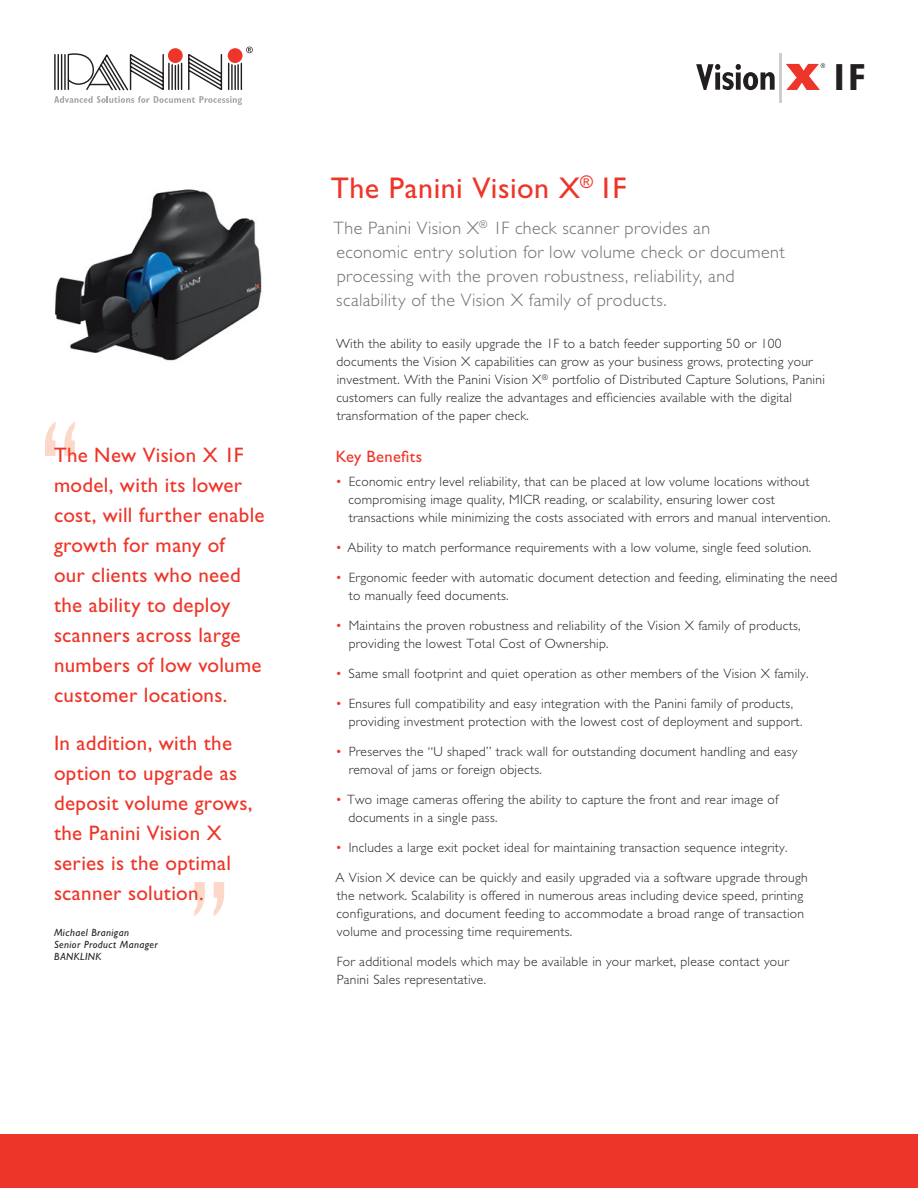
<style>
.page{position:relative;width:918px;height:1188px;background:#fff}
.page>*{position:absolute;margin:0;border:0;box-sizing:border-box;transform-origin:0 0}
.t1{font:700 condensed 37.95px "Gill Sans";color:#231f20}
.t2{font:30px "Gill Sans";letter-spacing:.015em;color:#ee3529}
.t3{font:21px/30px "Gill Sans";letter-spacing:.015em;color:#ee3529}
.t4{font:300 18px/24px "Gill Sans";letter-spacing:.02em;color:#6c6d70}
.t5{font:16.5px "Gill Sans";letter-spacing:.02em;color:#ee3529}
.t6{font:300 13.5px/18px "Gill Sans";letter-spacing:.02em;color:#231f20}
.t7{font:italic 10.5px/12px "Gill Sans";letter-spacing:.04em;color:#231f20}
.s1{color:#ee3529}
</style>
<div class="page">
<div style="left:0;top:1134px;width:918px;height:54px;background:#ee3529"></div>
<svg style="left:54px;top:47px;width:199px;height:58px"></svg>
<svg style="left:696px;top:64px;width:79px;height:26px"></svg>
<hr style="left:779px;top:54px;width:3px;height:49px;background:#cdced0">
<svg style="left:786px;top:63px;width:39px;height:27px"></svg>
<svg style="left:45px;top:422px;width:10px;height:34px"></svg>
<svg style="left:64px;top:422px;width:11px;height:34px"></svg>
<svg style="left:214px;top:882px;width:10px;height:34px"></svg>
<svg style="left:194px;top:882px;width:11px;height:34px"></svg>
<img style="left:54px;top:189px;width:208px;height:172px">
<h3 class="t3" style="left:54px;top:440px;width:212px">The New Vision X 1F model, with its lower cost, will further enable growth for many of<br>our clients who need the ability to deploy scanners across large numbers of low volume customer locations.</h3>
<h3 class="t3" style="left:54px;top:728px;width:200px">In addition, with the option to upgrade as deposit volume grows, the Panini Vision X series is the optimal scanner solution.</h3>
<p class="t7" style="left:54px;top:927px;width:105px">Michael Branigan<br>Senior Product Manager<br>BANKLINK</p>
<h1 class="t1" style="left:829px;top:54px;width:37px">1F</h1>
<h2 class="t2" style="left:331px;top:171px;width:297px">The Panini Vision X<sup>®</sup> 1F</h2>
<h3 class="t4" style="left:334px;top:216px;width:453px">The Panini Vision X<sup>®</sup> 1F check scanner provides an economic entry solution for low volume check or document processing with the proven robustness, reliability, and scalability of the Vision X family of products.</h3>
<p class="t6" style="left:336px;top:335px;width:490px">With the ability to easily upgrade the 1F to a batch feeder supporting 50 or 100 documents the Vision X capabilities can grow as your business grows, protecting your investment. With the Panini Vision X<sup>®</sup> portfolio of Distributed Capture Solutions, Panini customers can fully realize the advantages and efficiencies available with the digital transformation of the paper check.</p>
<p class="t5" style="left:336px;top:447px;width:88px">Key Benefits</p>
<p class="t6" style="left:348px;top:473px;width:484px;text-indent:-13px"><span class="s1">•</span> Economic entry level reliability, that can be placed at low volume locations without compromising image quality, MICR reading, or scalability, ensuring lower cost transactions while minimizing the costs associated with errors and manual intervention.</p>
<p class="t6" style="left:335px;top:539px;width:477px"><span class="s1">•</span> Ability to match performance requirements with a low volume, single feed solution.</p>
<p class="t6" style="left:349px;top:569px;width:490px;text-indent:-13px"><span class="s1">•</span> Ergonomic feeder with automatic document detection and feeding, eliminating the need to manually feed documents.</p>
<p class="t6" style="left:349px;top:617px;width:453px;text-indent:-13px"><span class="s1">•</span> Maintains the proven robustness and reliability of the Vision X family of products, providing the lowest Total Cost of Ownership.</p>
<p class="t6" style="left:335px;top:665px;width:475px"><span class="s1">•</span> Same small footprint and quiet operation as other members of the Vision X family.</p>
<p class="t6" style="left:349px;top:695px;width:455px;text-indent:-13px"><span class="s1">•</span> Ensures full compatibility and easy integration with the Panini family of products, providing investment protection with the lowest cost of deployment and support.</p>
<p class="t6" style="left:349px;top:743px;width:450px;text-indent:-13px"><span class="s1">•</span> Preserves the “U shaped” track wall for outstanding document handling and easy removal of jams or foreign objects.</p>
<p class="t6" style="left:348px;top:791px;width:431px;text-indent:-13px"><span class="s1">•</span> Two image cameras offering the ability to capture the front and rear image of documents in a single pass.</p>
<p class="t6" style="left:335px;top:839px;width:454px"><span class="s1">•</span> Includes a large exit pocket ideal for maintaining transaction sequence integrity.</p>
<p class="t6" style="left:336px;top:869px;width:474px">A Vision X device can be quickly and easily upgraded via a software upgrade through the network. Scalability is offered in numerous areas including device speed, printing configurations, and document feeding to accommodate a broad range of transaction volume and processing time requirements.</p>
<p class="t6" style="left:337px;top:953px;width:454px">For additional models which may be available in your market, please contact your<br>Panini Sales representative.</p>
</div>
